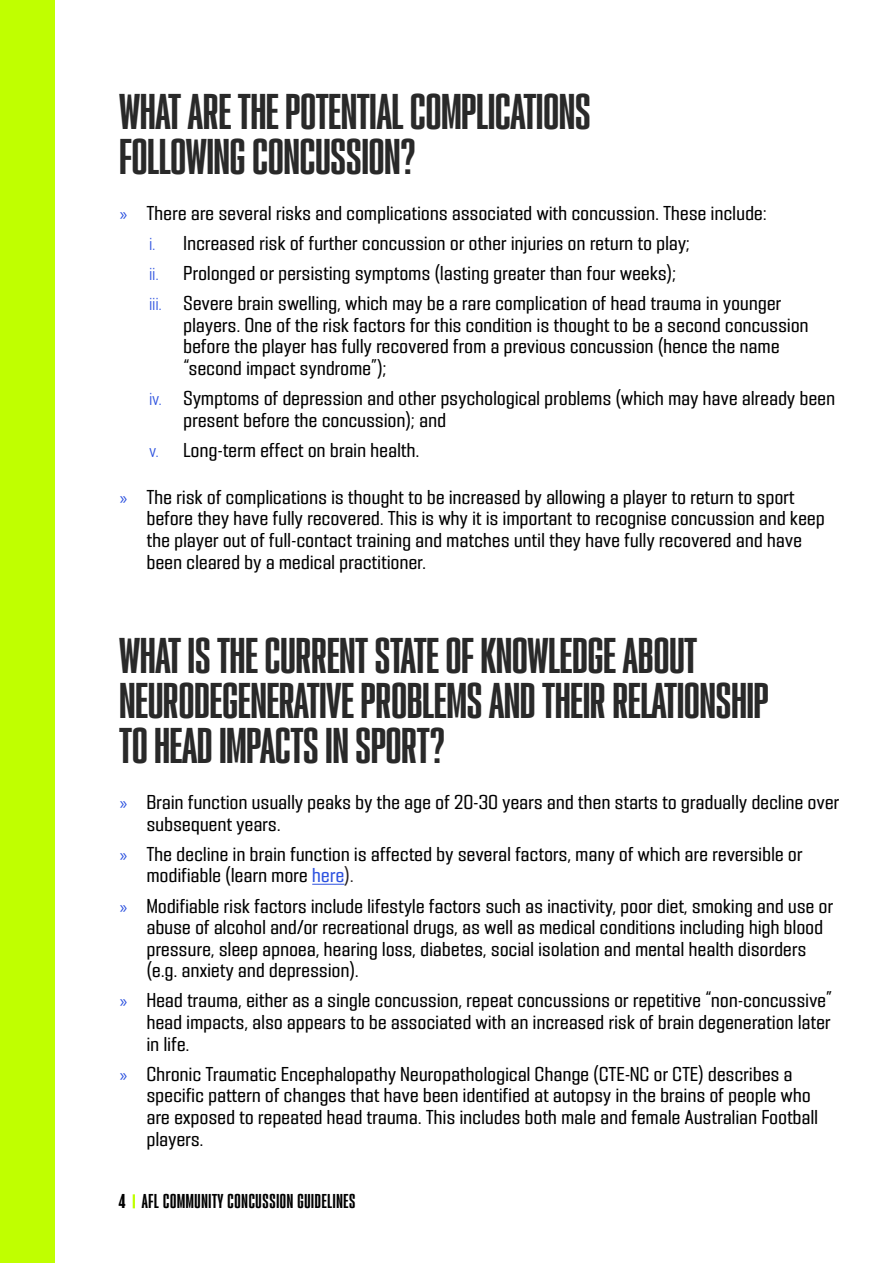
<style>
.page{position:relative;width:893px;height:1263px;background:#fff}
.page>*{position:absolute;margin:0;border:0;box-sizing:border-box;transform-origin:0 0}
.t1{font:45px/45px "PODIUM Sharp 2.9";color:#292929}
.t2{font:18px/21.6px "PODIUM Sharp 4.7";letter-spacing:.02em;color:#000}
.t3{font:18px "PODIUM Sharp 2.9";letter-spacing:.04em;color:#000}
.s1{font-family:"Myriad Pro";color:#2d52df}
.s2{font-family:"PODIUM Sharp 4.6";font-size:16.5px;color:#2d52df}
.s3{color:#2d52df}
.s4{color:#241f1f}
.s5{font-family:"PODIUM Sharp 2.10"}
</style>
<div class="page">
<div style="left:0;top:0;width:54px;height:1263px;background:#c0ff00"></div>
<svg style="left:133px;top:1194px;width:2px;height:14px"></svg>
<hr style="left:312px;top:884px;width:33px;height:1px;background:#2d52df">
<h1 class="t1" style="left:119px;top:88px;width:473px">WHAT ARE THE POTENTIAL COMPLICATIONS<br>FOLLOWING CONCUSSION?</h1>
<p class="t2" style="left:149px;top:198px;width:633px;line-height:30.2px;text-indent:-30px"><span class="s1">»</span> There are several risks and complications associated with concussion. These include:<br><span class="s2">i.</span> Increased risk of further concussion or other injuries on return to play;<br><span class="s2">ii.</span> Prolonged or persisting symptoms (lasting greater than four weeks);<br><span class="s2">iii.</span> Severe brain swelling, which may be a rare complication of head trauma in younger</p>
<p class="t2" style="left:184px;top:314px;width:627px">players. One of the risk factors for this condition is thought to be a second concussion before the player has fully recovered from a previous concussion (hence the name “second impact syndrome”);</p>
<p class="t2" style="left:184px;top:387px;width:653px;text-indent:-34px"><span class="s2">iv.</span> Symptoms of depression and other psychological problems (which may have already been present before the concussion); and</p>
<p class="t2" style="left:149px;top:439px;width:271px"><span class="s2">v.</span> Long-term effect on brain health.</p>
<p class="t2" style="left:147px;top:486px;width:679px;text-indent:-27px"><span class="s1">»</span> The risk of complications is thought to be increased by allowing a player to return to sport before they have fully recovered. This is why it is important to recognise concussion and keep the player out of full-contact training and matches until they have fully recovered and have been cleared by a medical practitioner.</p>
<h1 class="t1" style="left:119px;top:633px;width:651px">WHAT IS THE CURRENT STATE OF KNOWLEDGE ABOUT<br>NEURODEGENERATIVE PROBLEMS AND THEIR RELATIONSHIP<br>TO HEAD IMPACTS IN SPORT?</h1>
<p class="t2" style="left:147px;top:791px;width:694px;text-indent:-27px"><span class="s1">»</span> Brain function usually peaks by the age of 20-30 years and then starts to gradually decline over subsequent years.</p>
<p class="t2" style="left:147px;top:843px;width:657px;text-indent:-27px"><span class="s1">»</span> The decline in brain function is affected by several factors, many of which are reversible or modifiable (learn more <span class="s3">here</span><span class="s4">).</span></p>
<p class="t2" style="left:147px;top:895px;width:688px;text-indent:-27px"><span class="s1">»</span> Modifiable risk factors include lifestyle factors such as inactivity, poor diet, smoking and use or abuse of alcohol and/or recreational drugs, as well as medical conditions including high blood pressure, sleep apnoea, hearing loss, diabetes, social isolation and mental health disorders (e.g. anxiety and depression).</p>
<p class="t2" style="left:147px;top:990px;width:687px;text-align:justify;text-indent:-27px"><span class="s1">»</span> Head trauma, either as a single concussion, repeat concussions or repetitive “non-concussive” head impacts, also appears to be associated with an increased risk of brain degeneration later in life.</p>
<p class="t2" style="left:147px;top:1063px;width:673px;text-indent:-27px"><span class="s1">»</span> Chronic Traumatic Encephalopathy Neuropathological Change (CTE-NC or CTE) describes a specific pattern of changes that have been identified at autopsy in the brains of people who are exposed to repeated head trauma. This includes both male and female Australian Football players.</p>
<p class="t3" style="left:119px;top:1190px;width:238px"><span class="s5">4</span> AFL COMMUNITY CONCUSSION GUIDELINES</p>
</div>
